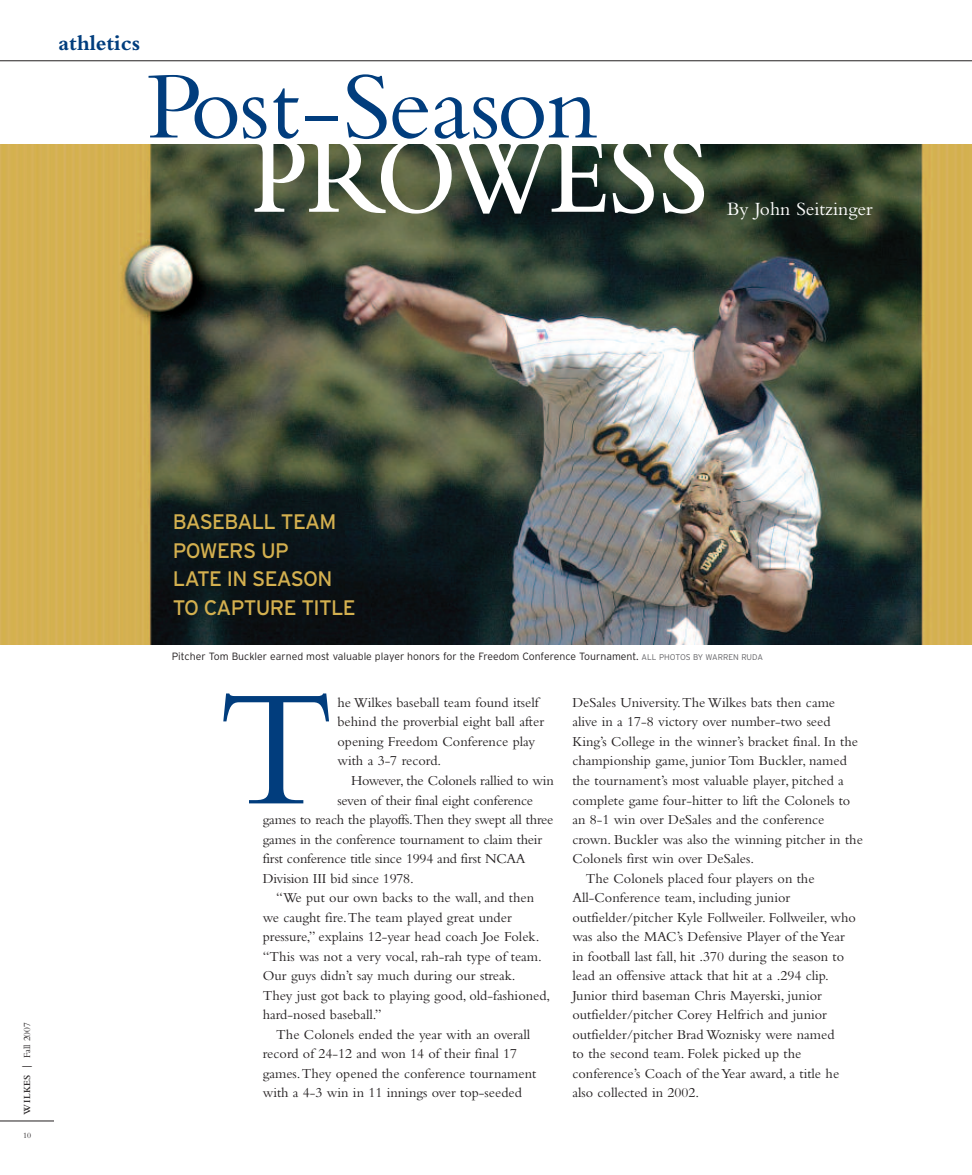
<style>
.page{position:relative;width:972px;height:1175px;background:#fff}
.page>*{position:absolute;margin:0;border:0;box-sizing:border-box;transform-origin:0 0}
.t1{font:172.5px "Bembo";color:#013d7d}
.t2{font:600 114px "Bembo";letter-spacing:-.02em;color:#fff;scale:.85 1}
.t3{font:99px "Bembo";letter-spacing:-.02em;color:#013d7d}
.t4{font:700 22.5px "Bembo";color:#013d7d}
.t5{font:21px/28.5px "Interstate";letter-spacing:-.035em;color:#d4b04f}
.t6{font:19.5px "Bembo";color:#fff}
.t7{font:14.25px/19.5px "Bembo";color:#231f20}
.t8{font:300 10.5px "Interstate";color:#231f20}
.t9{font:9.75px "Bembo";color:#231f20}
.t10{font:8.25px "Bembo";color:#231f20}
.s1{font-weight:600}
.s2{font-family:"Interstate";font-weight:300}
.s3{font-size:8.25px;color:#636366}
</style>
<div class="page">
<hr style="left:0;top:60px;width:972px;height:1px;background:#231f20">
<img style="left:0;top:144px;width:972px;height:500px">
<hr style="left:0;top:1120px;width:54px;height:1px;background:#231f20">
<h3 class="t4" style="left:58px;top:35px;width:83px">athletics</h3>
<h3 class="t3" style="left:147px;top:72px;width:453px">Post-Season</h3>
<h2 class="t2" style="left:252px;top:135px;width:539px">PROWESS</h2>
<h3 class="t6" style="left:727px;top:202px;width:147px">By John Seitzinger</h3>
<p class="t9" style="left:24px;top:1114px;width:94px;rotate:-90deg"><span class="s1">WILKES</span> <span class="s2">|</span> Fall 2007</p>
<p class="t10" style="left:23px;top:1132px;width:10px">10</p>
<h3 class="t5" style="left:173px;top:508px;width:185px">BASEBALL TEAM<br>POWERS UP<br>LATE IN SEASON<br>TO CAPTURE TITLE</h3>
<p class="t8" style="left:172px;top:650px;width:593px">Pitcher Tom Buckler earned most valuable player honors for the Freedom Conference Tournament. <span class="s3">ALL PHOTOS BY WARREN RUDA</span></p>
<h1 class="t1" style="left:218px;top:689px;width:118px">T</h1>
<p class="t7" style="left:338px;top:694px;width:208px">he Wilkes baseball team found itself behind the proverbial eight ball after opening Freedom Conference play with a 3-7 record.</p>
<p class="t7" style="left:351px;top:772px;width:204px">However, the Colonels rallied to win</p>
<p class="t7" style="left:338px;top:791px;width:197px">seven of their final eight conference</p>
<p class="t7" style="left:263px;top:811px;width:292px">games to reach the playoffs.Then they swept all three</p>
<p class="t7" style="left:263px;top:830px;width:281px">games in the conference tournament to claim their</p>
<p class="t7" style="left:263px;top:850px;width:264px">first conference title since 1994 and first NCAA</p>
<p class="t7" style="left:263px;top:869px;width:152px">Division III bid since 1978.</p>
<p class="t7" style="left:276px;top:889px;width:259px">“We put our own backs to the wall, and then</p>
<p class="t7" style="left:263px;top:908px;width:250px">we caught fire.The team played great under</p>
<p class="t7" style="left:263px;top:928px;width:278px">pressure,” explains 12-year head coach Joe Folek.</p>
<p class="t7" style="left:263px;top:947px;width:281px">“This was not a very vocal, rah-rah type of team.</p>
<p class="t7" style="left:263px;top:967px;width:254px">Our guys didn’t say much during our streak.</p>
<p class="t7" style="left:263px;top:986px;width:289px">They just got back to playing good, old-fashioned,</p>
<p class="t7" style="left:263px;top:1006px;width:120px">hard-nosed baseball.”</p>
<p class="t7" style="left:276px;top:1025px;width:256px">The Colonels ended the year with an overall</p>
<p class="t7" style="left:263px;top:1045px;width:256px">record of 24-12 and won 14 of their final 17</p>
<p class="t7" style="left:263px;top:1064px;width:275px">games.They opened the conference tournament</p>
<p class="t7" style="left:263px;top:1084px;width:261px">with a 4-3 win in 11 innings over top-seeded</p>
<p class="t7" style="left:572px;top:694px;width:264px">DeSales University.The Wilkes bats then came</p>
<p class="t7" style="left:572px;top:713px;width:260px">alive in a 17-8 victory over number-two seed</p>
<p class="t7" style="left:572px;top:733px;width:287px">King’s College in the winner’s bracket final. In the</p>
<p class="t7" style="left:572px;top:752px;width:276px">championship game, junior Tom Buckler, named</p>
<p class="t7" style="left:572px;top:772px;width:273px">the tournament’s most valuable player, pitched a</p>
<p class="t7" style="left:572px;top:791px;width:280px">complete game four-hitter to lift the Colonels to</p>
<p class="t7" style="left:572px;top:811px;width:254px">an 8-1 win over DeSales and the conference</p>
<p class="t7" style="left:572px;top:830px;width:292px">crown. Buckler was also the winning pitcher in the</p>
<p class="t7" style="left:572px;top:850px;width:183px">Colonels first win over DeSales.</p>
<p class="t7" style="left:586px;top:869px;width:230px">The Colonels placed four players on the</p>
<p class="t7" style="left:572px;top:889px;width:219px">All-Conference team, including junior</p>
<p class="t7" style="left:572px;top:908px;width:285px">outfielder/pitcher Kyle Follweiler. Follweiler, who</p>
<p class="t7" style="left:572px;top:928px;width:274px">was also the MAC’s Defensive Player of the Year</p>
<p class="t7" style="left:572px;top:947px;width:273px">in football last fall, hit .370 during the season to</p>
<p class="t7" style="left:572px;top:967px;width:258px">lead an offensive attack that hit at a .294 clip.</p>
<p class="t7" style="left:572px;top:986px;width:251px">Junior third baseman Chris Mayerski, junior</p>
<p class="t7" style="left:572px;top:1006px;width:256px">outfielder/pitcher Corey Helfrich and junior</p>
<p class="t7" style="left:572px;top:1025px;width:264px">outfielder/pitcher Brad Woznisky were named</p>
<p class="t7" style="left:572px;top:1045px;width:230px">to the second team. Folek picked up the</p>
<p class="t7" style="left:572px;top:1064px;width:268px">conference’s Coach of the Year award, a title he</p>
<p class="t7" style="left:572px;top:1084px;width:128px">also collected in 2002.</p>
</div>
